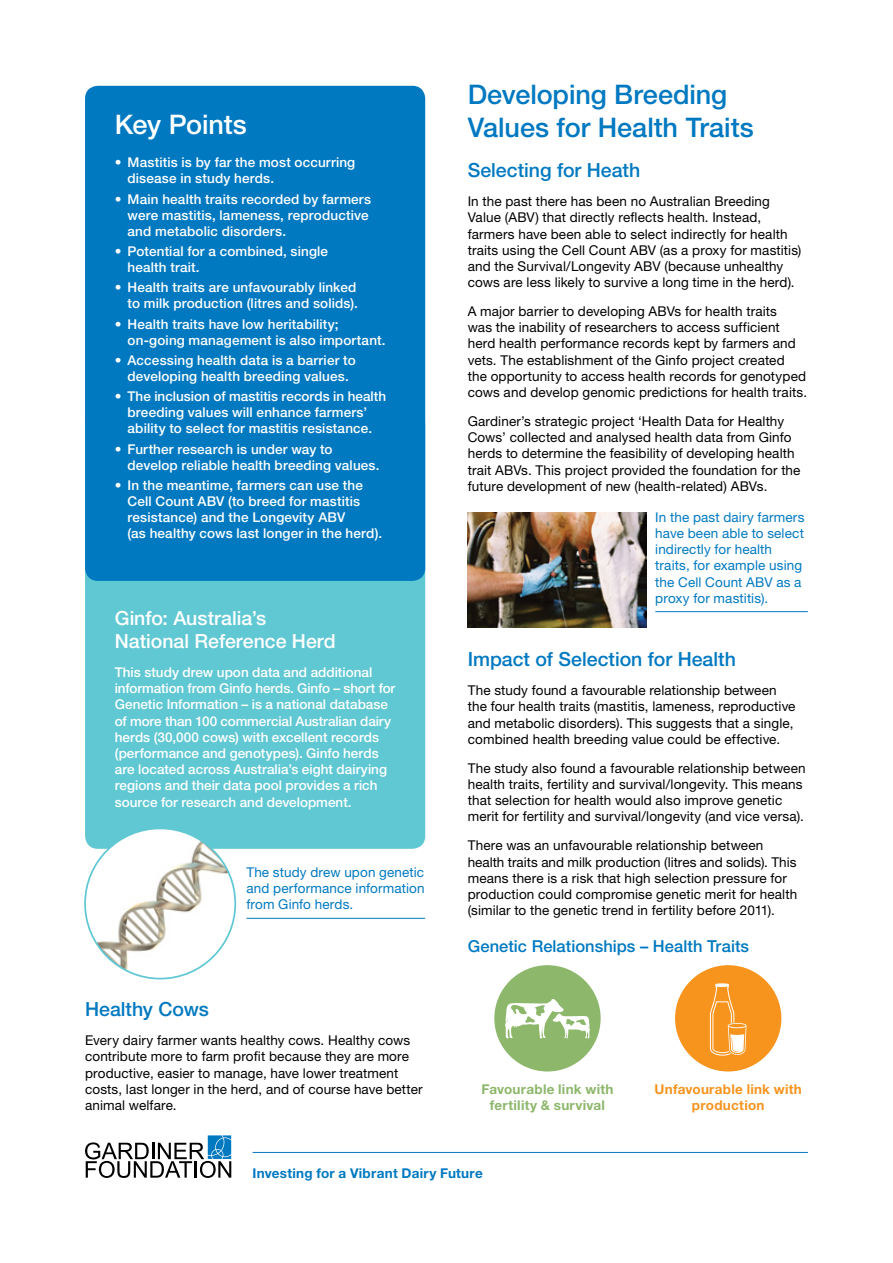
<style>
.page{position:relative;width:893px;height:1263px;background:#fff}
.page>*{position:absolute;margin:0;border:0;box-sizing:border-box;transform-origin:0 0}
.t1{font:500 27px/32.4px "Helvetica Neue LT Pro";letter-spacing:-.005em;color:#0079c1}
.t2{font:500 27px "Helvetica Neue LT Pro";letter-spacing:-.005em;color:#fff}
.t3{font:500 19.5px "Helvetica Neue LT Pro";color:#0079c1}
.t4{font:500 19.5px/23.4px "Helvetica Neue LT Pro";color:#fff}
.t5{font:500 16.5px "Helvetica Neue LT Pro";color:#0079c1}
.t6{font:13.5px/16.2px "Helvetica Neue LT Pro";letter-spacing:.01em;color:#000}
.t7{font:500 13.5px/16px "Helvetica Neue LT Pro";letter-spacing:.01em;color:#fff}
.t8{font:13.5px/16.2px "Helvetica Neue LT Pro";letter-spacing:.01em;color:#0079c1;text-align:justify}
.t9{font:700 13.5px/16.2px "Helvetica Neue LT Pro";letter-spacing:.02em;color:#8db76b;text-align:center}
.t10{font:700 13.5px "Helvetica Neue LT Pro";letter-spacing:.02em;color:#0079c1}
.t11{font:700 13.5px/16.2px "Helvetica Neue LT Pro";letter-spacing:.02em;color:#f7941e;text-align:center}
</style>
<div class="page">
<div style="left:85px;top:411px;width:340px;height:438px;background:#60c8d3;border-radius:13px"></div>
<div style="left:85px;top:86px;width:340px;height:495px;background:#0079c1;border-radius:13px"></div>
<img style="left:85px;top:828px;width:150px;height:150px;border-radius:75px">
<hr style="left:247px;top:918px;width:178px;height:1px;background:#0079c1">
<img style="left:468px;top:512px;width:179px;height:115px">
<hr style="left:656px;top:611px;width:151px;height:1px;background:#0079c1">
<div style="left:675px;top:965px;width:106px;height:106px;background:#f7941e;border-radius:50%"></div>
<svg style="left:710px;top:983px;width:37px;height:73px"></svg>
<div style="left:494px;top:965px;width:107px;height:106px;background:#8db76b;border-radius:50%"></div>
<svg style="left:505px;top:999px;width:85px;height:40px"></svg>
<svg style="left:85px;top:1135px;width:146px;height:43px"></svg>
<hr style="left:253px;top:1152px;width:555px;height:1px;background:#0079c1">
<h1 class="t2" style="left:115px;top:108px;width:134px">Key Points</h1>
<p class="t7" style="left:128px;top:154px;width:229px;text-indent:-13px">• Mastitis is by far the most occurring disease in study herds.</p>
<p class="t7" style="left:128px;top:191px;width:245px;text-indent:-13px">• Main health traits recorded by farmers were mastitis, lameness, reproductive and metabolic disorders.</p>
<p class="t7" style="left:128px;top:243px;width:202px;text-indent:-13px">• Potential for a combined, single health trait.</p>
<p class="t7" style="left:115px;top:279px;width:245px;text-align:right">• Health traits are unfavourably linked to milk production (litres and solids).</p>
<p class="t7" style="left:128px;top:316px;width:260px;text-indent:-13px">• Health traits have low heritability; on-going management is also important.</p>
<p class="t7" style="left:115px;top:352px;width:242px;text-align:center">• Accessing health data is a barrier to developing health breeding values.</p>
<p class="t7" style="left:115px;top:388px;width:273px;text-align:center">• The inclusion of mastitis records in health breeding values will enhance farmers’ ability to select for mastitis resistance.</p>
<p class="t7" style="left:128px;top:441px;width:253px;text-indent:-13px">• Further research is under way to develop reliable health breeding values.</p>
<p class="t7" style="left:128px;top:477px;width:256px;text-indent:-13px">• In the meantime, farmers can use the Cell Count ABV (to breed for mastitis resistance) and the Longevity ABV<br>(as healthy cows last longer in the herd).</p>
<h2 class="t4" style="left:115px;top:606px;width:223px">Ginfo: Australia’s<br>National Reference Herd</h2>
<p class="t7" style="left:115px;top:664px;width:282px">This study drew upon data and additional information from Ginfo herds. Ginfo – short for Genetic Information – is a national database of more than 100 commercial Australian dairy herds (30,000 cows) with excellent records (performance and genotypes). Ginfo herds are located across Australia’s eight dairying regions and their data pool provides a rich source for research and development.</p>
<p class="t8" style="left:246px;top:864px;width:180px">The study drew upon genetic and performance information from Ginfo herds.</p>
<h2 class="t3" style="left:85px;top:998px;width:125px">Healthy Cows</h2>
<p class="t6" style="left:85px;top:1032px;width:339px">Every dairy farmer wants healthy cows. Healthy cows contribute more to farm profit because they are more productive, easier to manage, have lower treatment costs, last longer in the herd, and of course have better animal welfare.</p>
<h1 class="t1" style="left:468px;top:78px;width:287px">Developing Breeding<br>Values for Health Traits</h1>
<h2 class="t3" style="left:468px;top:159px;width:174px">Selecting for Heath</h2>
<p class="t6" style="left:468px;top:193px;width:335px">In the past there has been no Australian Breeding Value (ABV) that directly reflects health. Instead, farmers have been able to select indirectly for health traits using the Cell Count ABV (as a proxy for mastitis) and the Survival/Longevity ABV (because unhealthy cows are less likely to survive a long time in the herd).</p>
<p class="t6" style="left:468px;top:303px;width:341px">A major barrier to developing ABVs for health traits<br>was the inability of researchers to access sufficient herd health performance records kept by farmers and vets. The establishment of the Ginfo project created the opportunity to access health records for genotyped cows and develop genomic predictions for health traits.</p>
<p class="t6" style="left:468px;top:413px;width:334px">Gardiner’s strategic project ‘Health Data for Healthy Cows’ collected and analysed health data from Ginfo herds to determine the feasibility of developing health trait ABVs. This project provided the foundation for the future development of new (health-related) ABVs.</p>
<p class="t8" style="left:655px;top:509px;width:151px;text-align:left">In the past dairy farmers have been able to select indirectly for health traits, for example using the Cell Count ABV as a proxy for mastitis).</p>
<h2 class="t3" style="left:468px;top:648px;width:270px">Impact of Selection for Health</h2>
<p class="t6" style="left:468px;top:682px;width:329px">The study found a favourable relationship between the four health traits (mastitis, lameness, reproductive and metabolic disorders). This suggests that a single, combined health breeding value could be effective.</p>
<p class="t6" style="left:468px;top:760px;width:339px">The study also found a favourable relationship between health traits, fertility and survival/longevity. This means that selection for health would also improve genetic merit for fertility and survival/longevity (and vice versa).</p>
<p class="t6" style="left:468px;top:837px;width:331px">There was an unfavourable relationship between health traits and milk production (litres and solids). This means there is a risk that high selection pressure for production could compromise genetic merit for health (similar to the genetic trend in fertility before 2011).</p>
<p class="t5" style="left:468px;top:937px;width:283px">Genetic Relationships – Health Traits</p>
<p class="t9" style="left:481px;top:1081px;width:134px">Favourable link with fertility &amp; survival</p>
<p class="t11" style="left:654px;top:1081px;width:149px">Unfavourable link with production</p>
<p class="t10" style="left:253px;top:1165px;width:232px">Investing for a Vibrant Dairy Future</p>
</div>
